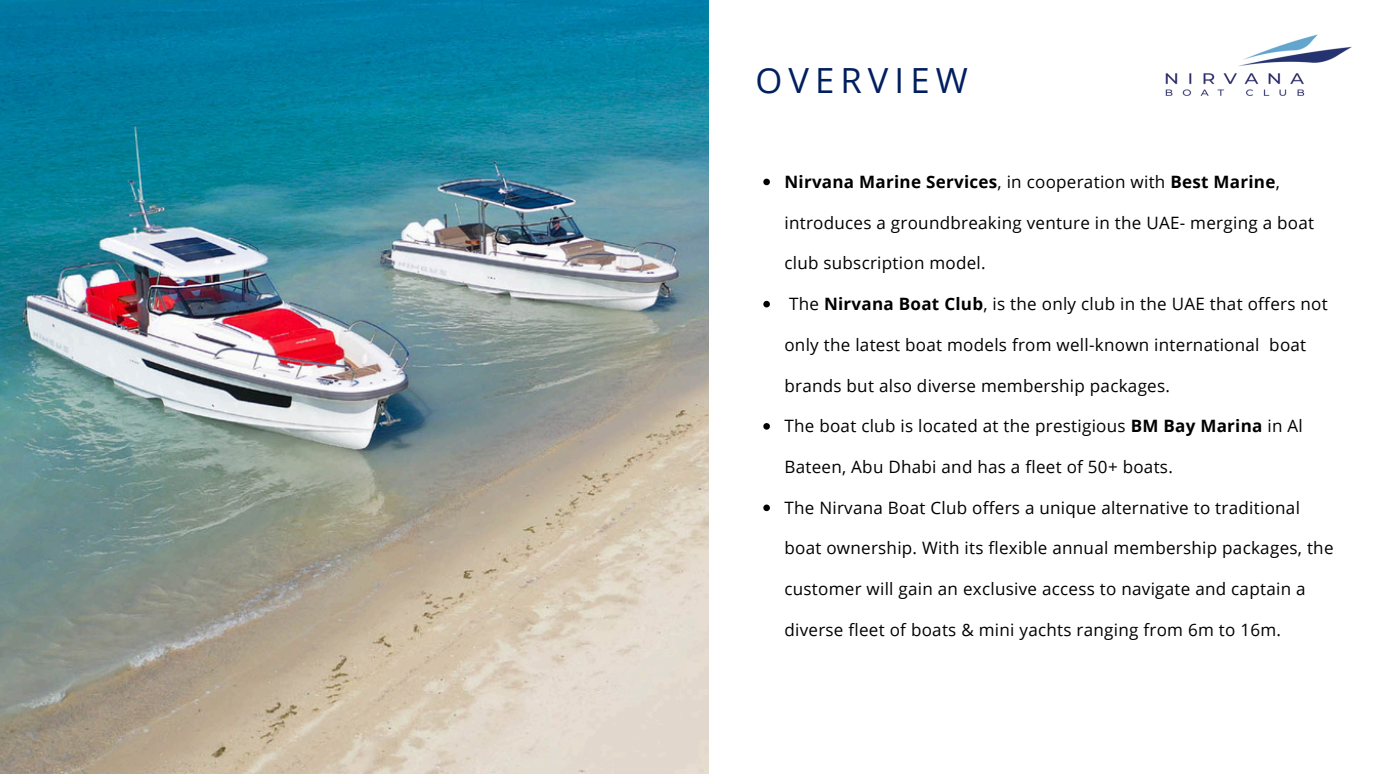
<style>
.page{position:relative;width:1381px;height:774px;background:#fff}
.page>*{position:absolute;margin:0;border:0;box-sizing:border-box;transform-origin:0 0}
.t1{font:34.65px "Open Sans";letter-spacing:.175em;color:#001f5f}
.t2{font:16.97px "Open Sans";letter-spacing:.015em;color:#000}
.t3{font:700 16.97px "Open Sans";letter-spacing:.015em;color:#000}
.s1{font-weight:400}
.s2{font-weight:700}
</style>
<div class="page">
<img style="left:1165px;top:34px;width:187px;height:62px">
<img style="left:0;top:0;width:709px;height:773px">
<svg style="left:763px;top:178px;width:7px;height:7px"></svg>
<svg style="left:763px;top:301px;width:7px;height:6px"></svg>
<svg style="left:763px;top:423px;width:7px;height:6px"></svg>
<svg style="left:763px;top:504px;width:7px;height:7px"></svg>
<p class="t1" style="left:755px;top:56px;width:214px">OVERVIEW</p>
<p class="t3" style="left:784px;top:169px;width:497px">Nirvana Marine Services<span class="s1">, in cooperation with</span> Best Marine<span class="s1">,</span></p>
<p class="t2" style="left:784px;top:210px;width:531px">introduces a groundbreaking venture in the UAE- merging a boat</p>
<p class="t2" style="left:784px;top:251px;width:203px">club subscription model.</p>
<p class="t2" style="left:789px;top:292px;width:540px">The <span class="s2">Nirvana Boat Club</span>, is the only club in the UAE that offers not</p>
<p class="t2" style="left:784px;top:332px;width:523px">only the latest boat models from well-known international boat</p>
<p class="t2" style="left:784px;top:373px;width:387px">brands but also diverse membership packages.</p>
<p class="t2" style="left:784px;top:414px;width:520px">The boat club is located at the prestigious <span class="s2">BM Bay Marina</span> in Al</p>
<p class="t2" style="left:784px;top:454px;width:390px">Bateen, Abu Dhabi and has a fleet of 50+ boats.</p>
<p class="t2" style="left:784px;top:495px;width:517px">The Nirvana Boat Club offers a unique alternative to traditional</p>
<p class="t2" style="left:784px;top:536px;width:550px">boat ownership. With its flexible annual membership packages, the</p>
<p class="t2" style="left:784px;top:576px;width:523px">customer will gain an exclusive access to navigate and captain a</p>
<p class="t2" style="left:784px;top:617px;width:498px">diverse fleet of boats &amp; mini yachts ranging from 6m to 16m.</p>
</div>
